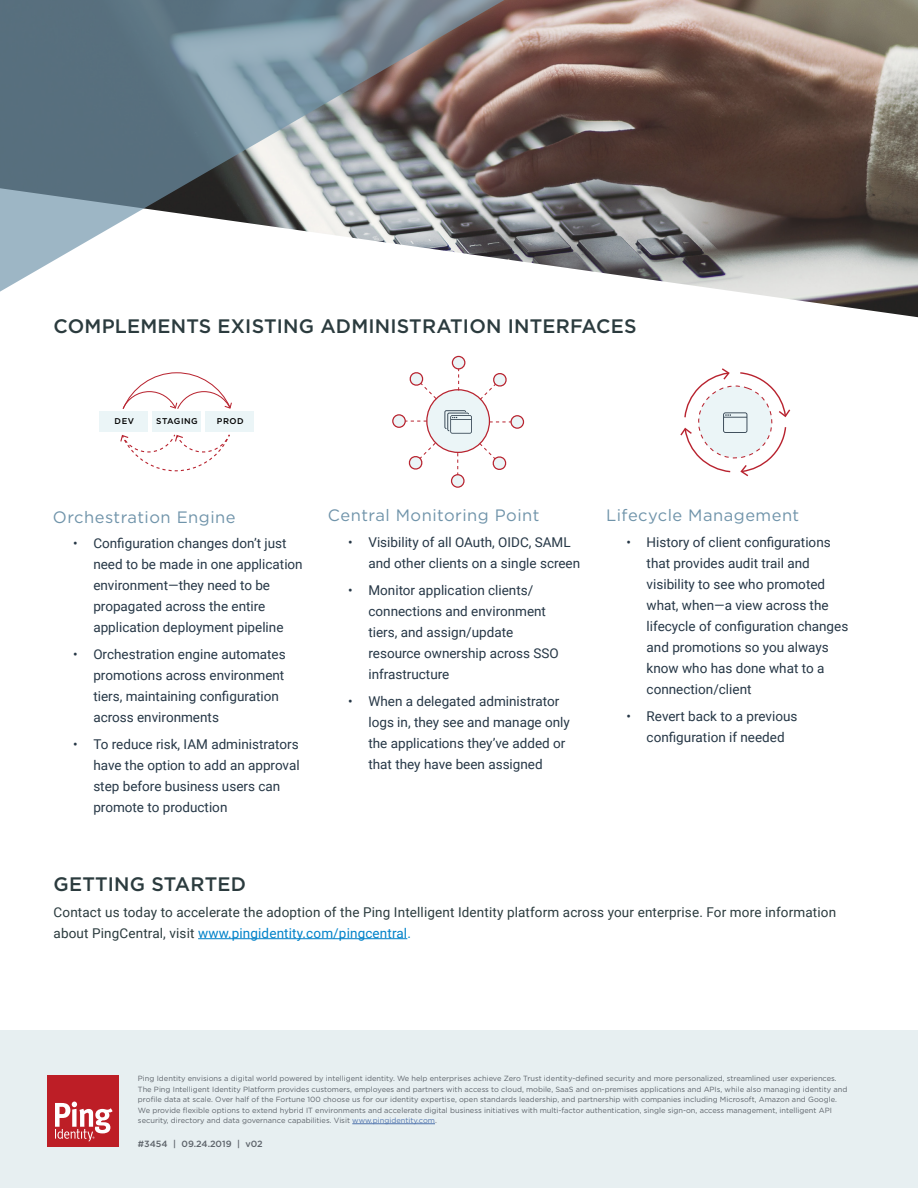
<style>
.page{position:relative;width:918px;height:1188px;background:#fff}
.page>*{position:absolute;margin:0;border:0;box-sizing:border-box;transform-origin:0 0}
.t1{font:500 19.5px "Gotham";letter-spacing:.01em;color:#2b3b3e}
.t2{font:16.5px "Gotham";letter-spacing:.03em;color:#7094aa}
.t3{font:13.5px/21px "Roboto";color:#263746}
.t4{font:13.5px/21px "Roboto";letter-spacing:.01em;color:#2b3b3e}
.t5{font:500 9px "Gotham";color:#5d636a}
.t6{font:500 8.4px "Gotham";letter-spacing:.06em;color:#000}
.t7{font:7.5px/10.5px "Gotham";color:#5d636a}
.s1{color:#0082c9}
.s2{color:#4f73ad}
</style>
<div class="page">
<div style="left:0;top:1031px;width:918px;height:157px;background:#e7eff1"></div>
<hr style="left:352px;top:1123px;width:83px;height:1px;background:#4f73ad">
<div style="left:47px;top:1075px;width:72px;height:71px;background:#bd1e26"></div>
<svg style="left:55px;top:1102px;width:58px;height:40px"></svg>
<hr style="left:198px;top:938px;width:209px;height:1px;background:#0082c9">
<div style="left:99px;top:412px;width:48px;height:20px;background:#ebf5f7"></div>
<div style="left:152px;top:412px;width:48px;height:20px;background:#ebf5f7"></div>
<div style="left:205px;top:412px;width:48px;height:20px;background:#ebf5f7"></div>
<svg style="left:120px;top:434px;width:110px;height:38px"></svg>
<svg style="left:122px;top:372px;width:110px;height:37px"></svg>
<div style="left:427px;top:390px;width:62px;height:62px;background:#ebf5f7;border-radius:50%"></div>
<div style="left:426px;top:389px;width:64px;height:64px;border:1px solid #b8232f;border-radius:50%"></div>
<svg style="left:444px;top:410px;width:28px;height:24px"></svg>
<svg style="left:406px;top:421px;width:21px;height:1px"></svg>
<svg style="left:393px;top:415px;width:12px;height:12px"></svg>
<div style="left:392px;top:414px;width:14px;height:14px;border:1px solid #b8232f;border-radius:50%"></div>
<svg style="left:489px;top:421px;width:21px;height:1px"></svg>
<svg style="left:511px;top:416px;width:13px;height:12px"></svg>
<div style="left:510px;top:415px;width:14px;height:14px;border:1px solid #b8232f;border-radius:50%"></div>
<svg style="left:458px;top:369px;width:1px;height:21px"></svg>
<div style="left:452px;top:356px;width:13px;height:13px;background:#ebf5f7;border-radius:50%"></div>
<div style="left:452px;top:356px;width:13px;height:13px;border:1px solid #b8232f;border-radius:50%"></div>
<svg style="left:457px;top:453px;width:1px;height:21px"></svg>
<svg style="left:452px;top:475px;width:12px;height:12px"></svg>
<div style="left:451px;top:474px;width:14px;height:14px;border:1px solid #b8232f;border-radius:50%"></div>
<svg style="left:409px;top:372px;width:29px;height:28px"></svg>
<svg style="left:478px;top:442px;width:29px;height:28px"></svg>
<svg style="left:479px;top:373px;width:28px;height:28px"></svg>
<svg style="left:408px;top:442px;width:29px;height:28px"></svg>
<svg style="left:680px;top:368px;width:110px;height:108px"></svg>
<img style="left:519px;top:0;width:399px;height:317px">
<svg style="left:0;top:0;width:519px;height:292px"></svg>
<h1 class="t1" style="left:54px;top:314px;width:584px">COMPLEMENTS EXISTING ADMINISTRATION INTERFACES</h1>
<p class="t6" style="left:115px;top:416px;width:21px">DEV</p>
<p class="t6" style="left:156px;top:416px;width:43px">STAGING</p>
<p class="t6" style="left:217px;top:416px;width:28px">PROD</p>
<p class="t2" style="left:53px;top:506px;width:184px">Orchestration Engine</p>
<p class="t3" style="left:93px;top:532px;width:211px;text-indent:-20px">• Configuration changes don’t just need to be made in one application environment—they need to be propagated across the entire application deployment pipeline</p>
<p class="t3" style="left:93px;top:643px;width:194px;text-indent:-20px">• Orchestration engine automates promotions across environment tiers, maintaining configuration across environments</p>
<p class="t3" style="left:93px;top:733px;width:208px;text-indent:-20px">• To reduce risk, IAM administrators have the option to add an approval step before business users can promote to production</p>
<p class="t2" style="left:328px;top:505px;width:213px">Central Monitoring Point</p>
<p class="t3" style="left:368px;top:531px;width:213px;text-indent:-20px">• Visibility of all OAuth, OIDC, SAML and other clients on a single screen</p>
<p class="t3" style="left:368px;top:579px;width:192px;text-indent:-20px">• Monitor application clients/ connections and environment tiers, and assign/update resource ownership across SSO infrastructure</p>
<p class="t3" style="left:368px;top:690px;width:203px;text-indent:-20px">• When a delegated administrator logs in, they see and manage only the applications they’ve added or that they have been assigned</p>
<p class="t2" style="left:606px;top:505px;width:195px">Lifecycle Management</p>
<p class="t3" style="left:647px;top:531px;width:203px;text-indent:-20px">• History of client configurations that provides audit trail and visibility to see who promoted what, when—a view across the lifecycle of configuration changes and promotions so you always know who has done what to a connection/client</p>
<p class="t3" style="left:626px;top:705px;width:173px;text-align:center">• Revert back to a previous configuration if needed</p>
<h1 class="t1" style="left:54px;top:872px;width:194px">GETTING STARTED</h1>
<p class="t4" style="left:54px;top:901px;width:784px">Contact us today to accelerate the adoption of the Ping Intelligent Identity platform across your enterprise. For more information about PingCentral, visit <span class="s1">www.pingidentity.com/pingcentral.</span></p>
<p class="t7" style="left:138px;top:1073px;width:711px">Ping Identity envisions a digital world powered by intelligent identity. We help enterprises achieve Zero Trust identity-defined security and more personalized, streamlined user experiences.<br>The Ping Intelligent Identity Platform provides customers, employees and partners with access to cloud, mobile, SaaS and on-premises applications and APIs, while also managing identity and profile data at scale. Over half of the Fortune 100 choose us for our identity expertise, open standards leadership, and partnership with companies including Microsoft, Amazon and Google.<br>We provide flexible options to extend hybrid IT environments and accelerate digital business initiatives with multi-factor authentication, single sign-on, access management, intelligent API security, directory and data governance capabilities. Visit <span class="s2">www.pingidentity.com</span>.</p>
<p class="t5" style="left:138px;top:1138px;width:126px">#3454 | 09.24.2019 | v02</p>
</div>
